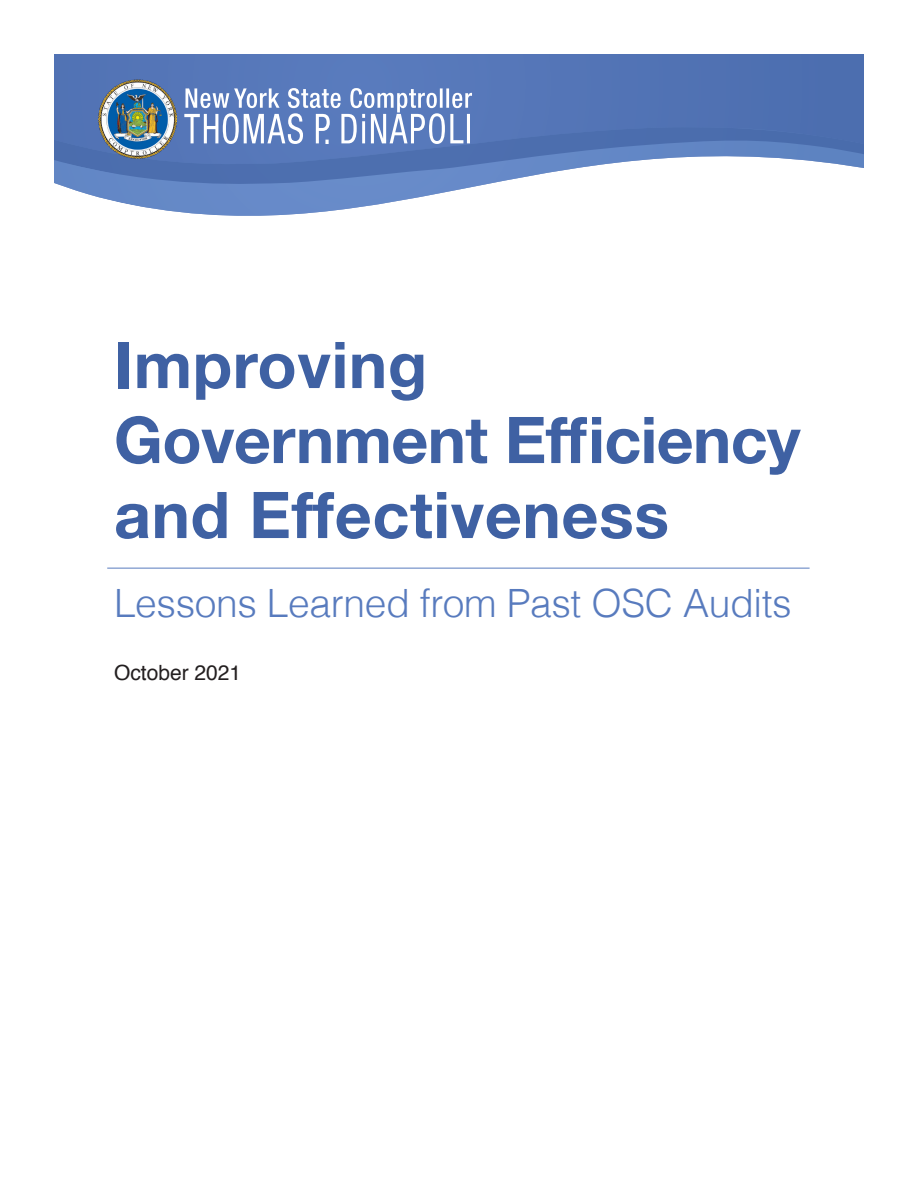
<style>
.page{position:relative;width:918px;height:1188px;background:#fff}
.page>*{position:absolute;margin:0;border:0;box-sizing:border-box;transform-origin:0 0}
._0_Report_Title{font:700 64.5px/75px "Helvetica Neue LT Std";letter-spacing:.01em;color:#3f61a3}
._0_Subtitle{font:300 39px "Helvetica";letter-spacing:-.01em;color:#587bbe}
._0_Report_Number___D{font:21px "Helvetica";color:#231f20}
</style>
<div class="page">
<svg style="left:75px;top:190px;width:381px;height:26px;fill:#678bc9"></svg>
<svg style="left:54px;top:54px;width:810px;height:136px;background:#6785bf"></svg>
<img style="left:98px;top:80px;width:79px;height:78px">
<svg style="left:184px;top:88px;width:288px;height:56px"></svg>
<hr style="left:107px;top:568px;width:703px;height:1px;background:#587bbe">
<p class="_0_Report_Title" style="left:114px;top:326px;width:688px">Improving<br>Government Efficiency and Effectiveness</p>
<p class="_0_Subtitle" style="left:114px;top:570px;width:679px">Lessons Learned from Past OSC Audits</p>
<p class="_0_Report_Number___D" style="left:114px;top:657px;width:129px">October 2021</p>
</div>
